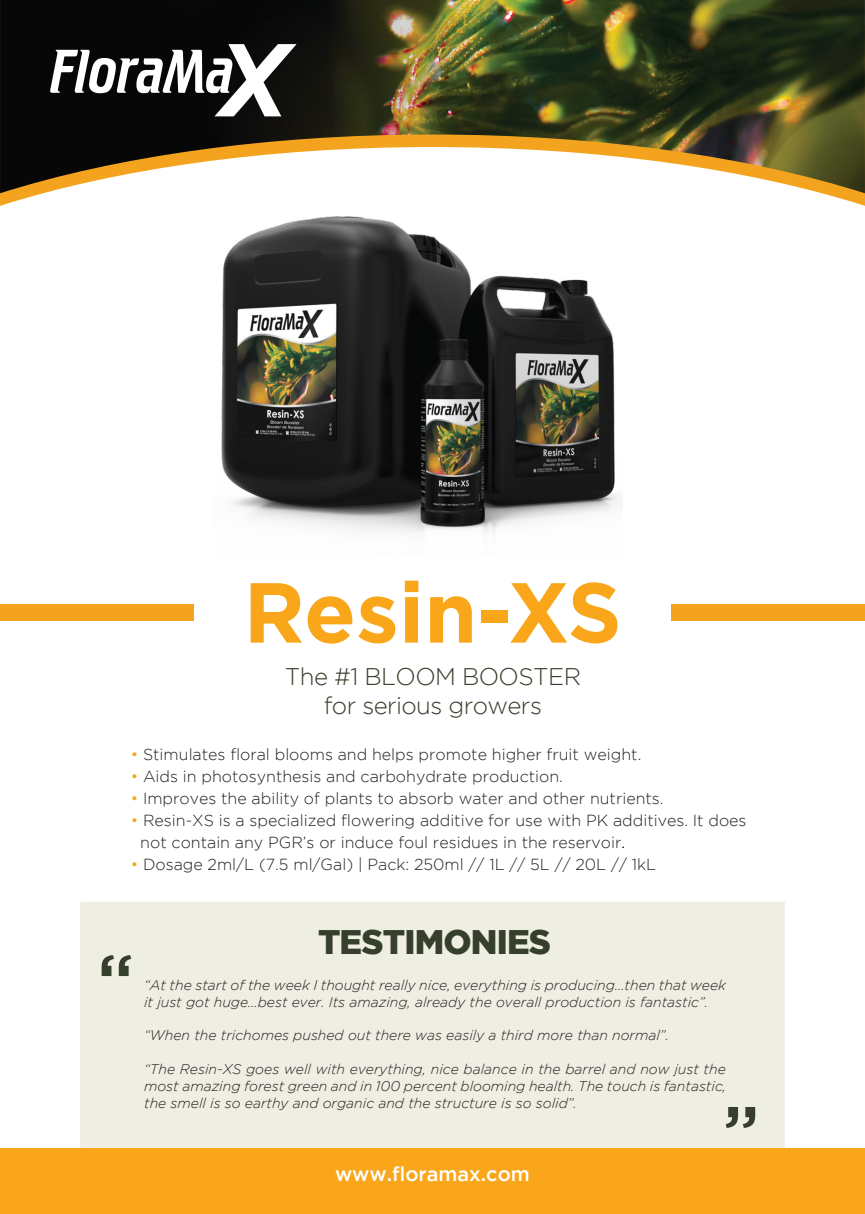
<style>
.page{position:relative;width:865px;height:1214px;background:#fff}
.page>*{position:absolute;margin:0;border:0;box-sizing:border-box;transform-origin:0 0}
.t1{font:700 84.8px "Gotham";color:#f9a61b}
.t2{font:500 74px "Gotham";color:#353f2b}
.t3{font:900 34px "Gotham";letter-spacing:-.025em;color:#353f2b}
.t4{font:300 24px/28.8px "Gotham";letter-spacing:-.025em;color:#353f2b;text-align:center}
.t5{font:500 20px "Gotham";color:#fff}
.t6{font:300 16px/22px "Gotham";color:#231f20}
.t7{font:italic 300 14px/16.8px "Gotham";color:#231f20}
.s1{color:#f9a61b}
</style>
<div class="page">
<div style="left:79px;top:900px;width:706px;height:250px;background:#efeee3;border:1px solid #fff"></div>
<div style="left:0;top:1148px;width:865px;height:65px;background:#f9a61b"></div>
<img style="left:0;top:0;width:865px;height:193px">
<svg style="left:50px;top:44px;width:246px;height:72px"></svg>
<img style="left:214px;top:147px;width:408px;height:386px">
<div style="left:0;top:604px;width:193px;height:16px;background:#f3a31e"></div>
<div style="left:671px;top:604px;width:194px;height:16px;background:#f3a31e"></div>
<h1 class="t1" style="left:243px;top:556px;width:380px">Resin-XS</h1>
<h3 class="t4" style="left:285px;top:661px;width:298px">The #1 BLOOM BOOSTER for serious growers</h3>
<p class="t6" style="left:131px;top:742px;width:512px"><span class="s1">•</span> Stimulates floral blooms and helps promote higher fruit weight.</p>
<p class="t6" style="left:131px;top:764px;width:434px"><span class="s1">•</span> Aids in photosynthesis and carbohydrate production.</p>
<p class="t6" style="left:131px;top:786px;width:534px"><span class="s1">•</span> Improves the ability of plants to absorb water and other nutrients.</p>
<p class="t6" style="left:140px;top:808px;width:607px;text-indent:-10px"><span class="s1">•</span> Resin-XS is a specialized flowering additive for use with PK additives. It does not contain any PGR’s or induce foul residues in the reservoir.</p>
<p class="t6" style="left:131px;top:852px;width:527px"><span class="s1">•</span> Dosage 2ml/L (7.5 ml/Gal) | Pack: 250ml // 1L // 5L // 20L // 1kL</p>
<h2 class="t2" style="left:97px;top:938px;width:39px">“</h2>
<h3 class="t3" style="left:318px;top:922px;width:234px">TESTIMONIES</h3>
<p class="t7" style="left:144px;top:976px;width:583px">“At the start of the week I thought really nice, everything is producing…then that week it just got huge…best ever. Its amazing, already the overall production is fantastic”.</p>
<p class="t7" style="left:144px;top:1026px;width:526px">“When the trichomes pushed out there was easily a third more than normal”.</p>
<p class="t7" style="left:144px;top:1060px;width:583px;text-align:justify">“The Resin-XS goes well with everything, nice balance in the barrel and now just the most amazing forest green and in 100 percent blooming health. The touch is fantastic, the smell is so earthy and organic and the structure is so solid”.</p>
<h2 class="t2" style="left:760px;top:1143px;width:39px;rotate:-180deg">“</h2>
<h3 class="t5" style="left:335px;top:1162px;width:196px">www.floramax.com</h3>
</div>
